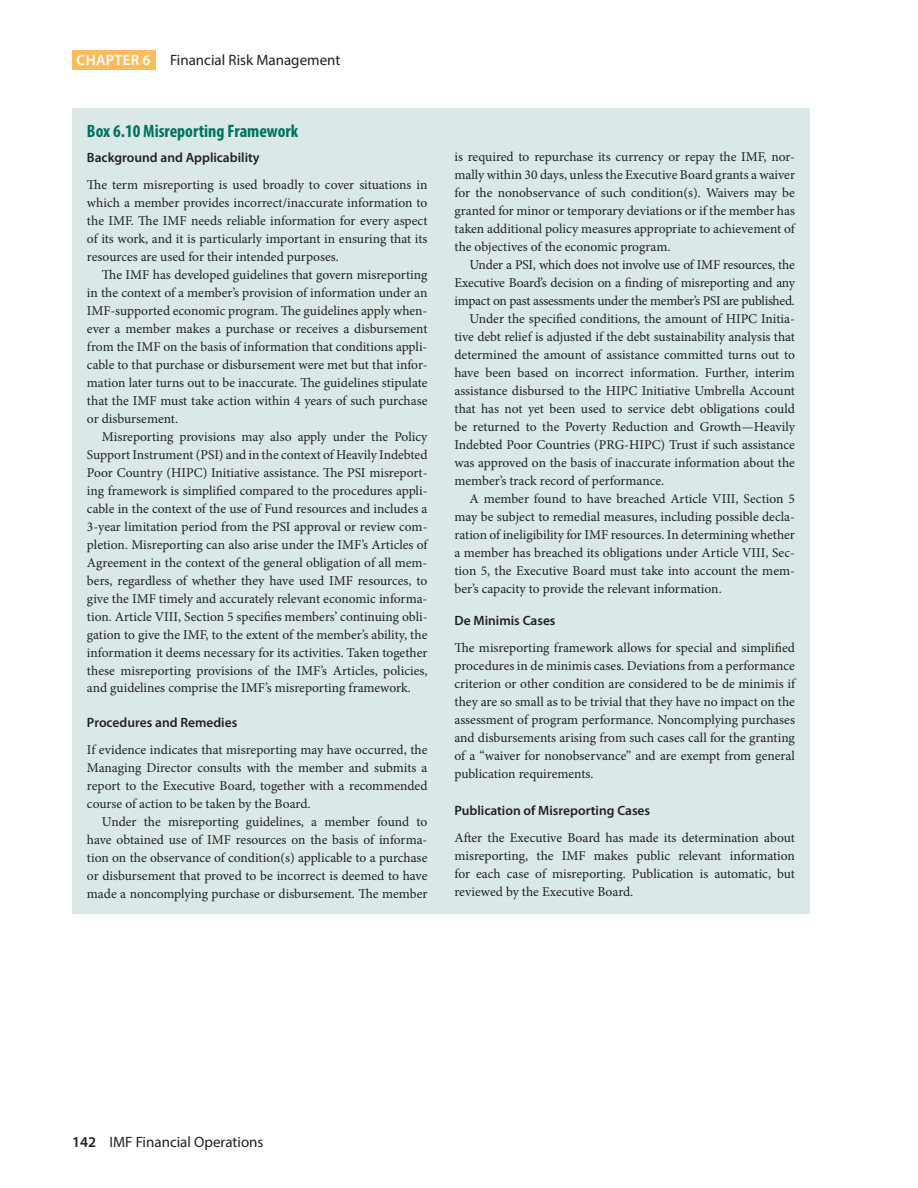
<style>
.page{position:relative;width:918px;height:1188px;background:#fff}
.page>*{position:absolute;margin:0;border:0;box-sizing:border-box;transform-origin:0 0}
.t1{font:700 condensed 18px "Myriad Pro";color:#007161}
.t2{font:15px "Myriad Pro";color:#231f20}
.t3{font:600 15px "Myriad Pro";letter-spacing:.02em;color:#fff}
.t4{font:13.5px/18px "Minion Pro";letter-spacing:-.005em;color:#231f20;text-align:justify}
.t5{font:600 13.5px "Myriad Pro";color:#231f20}
.s1{font-weight:600}
</style>
<div class="page">
<div style="left:72px;top:50px;width:83px;height:20px;background:#fcbc5e"></div>
<div style="left:72px;top:108px;width:738px;height:806px;background:#dae9e7"></div>
<p class="t3" style="left:77px;top:52px;width:75px">CHAPTER 6</p>
<p class="t2" style="left:170px;top:51px;width:172px">Financial Risk Management</p>
<h1 class="t1" style="left:87px;top:119px;width:213px">Box 6.10 Misreporting Framework</h1>
<p class="t5" style="left:87px;top:150px;width:174px">Background and Applicability</p>
<p class="t4" style="left:87px;top:175px;width:342px">The term misreporting is used broadly to cover situations in which a member provides incorrect/inaccurate information to the IMF. The IMF needs reliable information for every aspect of its work, and it is particularly important in ensuring that its resources are used for their intended purposes.</p>
<p class="t4" style="left:87px;top:265px;width:342px;text-indent:15px">The IMF has developed guidelines that govern misreporting in the context of a member’s provision of information under an IMF-supported economic program. The guidelines apply when&shy;ever a member makes a purchase or receives a disbursement from the IMF on the basis of information that conditions appli&shy;cable to that purchase or disbursement were met but that infor&shy;mation later turns out to be inaccurate. The guidelines stipulate that the IMF must take action within 4 years of such purchase or disbursement.</p>
<p class="t4" style="left:87px;top:427px;width:342px;text-indent:15px">Misreporting provisions may also apply under the Policy Support Instrument (PSI) and in the context of Heavily Indebted Poor Country (HIPC) Initiative assistance. The PSI misreport&shy;ing framework is simplified compared to the procedures appli&shy;cable in the context of the use of Fund resources and includes a 3-year limitation period from the PSI approval or review com&shy;pletion. Misreporting can also arise under the IMF’s Articles of Agreement in the context of the general obligation of all mem&shy;bers, regardless of whether they have used IMF resources, to give the IMF timely and accurately relevant economic informa&shy;tion. Article VIII, Section 5 specifies members’ continuing obli&shy;gation to give the IMF, to the extent of the member’s ability, the information it deems necessary for its activities. Taken together these misreporting provisions of the IMF’s Articles, policies, and guidelines comprise the IMF’s misreporting framework.</p>
<p class="t5" style="left:87px;top:715px;width:152px">Procedures and Remedies</p>
<p class="t4" style="left:87px;top:741px;width:342px">If evidence indicates that misreporting may have occurred, the Managing Director consults with the member and submits a report to the Executive Board, together with a recommended course of action to be taken by the Board.</p>
<p class="t4" style="left:87px;top:813px;width:342px;text-indent:15px">Under the misreporting guidelines, a member found to have obtained use of IMF resources on the basis of informa&shy;tion on the observance of condition(s) applicable to a purchase or disbursement that proved to be incorrect is deemed to have made a noncomplying purchase or disbursement. The member</p>
<p class="t4" style="left:454px;top:148px;width:342px">is required to repurchase its currency or repay the IMF, nor&shy;mally within 30 days, unless the Executive Board grants a waiver for the nonobservance of such condition(s). Waivers may be granted for minor or temporary deviations or if the member has taken additional policy measures appropriate to achievement of the objectives of the economic program.</p>
<p class="t4" style="left:469px;top:256px;width:327px">Under a PSI, which does not involve use of IMF resources, the</p>
<p class="t4" style="left:454px;top:274px;width:342px">Executive Board’s decision on a finding of misreporting and any</p>
<p class="t4" style="left:454px;top:292px;width:342px">impact on past assessments under the member’s PSI are published.</p>
<p class="t4" style="left:469px;top:310px;width:327px">Under the specified conditions, the amount of HIPC Initia-</p>
<p class="t4" style="left:454px;top:328px;width:342px">tive debt relief is adjusted if the debt sustainability analysis that</p>
<p class="t4" style="left:454px;top:346px;width:342px">determined the amount of assistance committed turns out to</p>
<p class="t4" style="left:454px;top:364px;width:342px">have been based on incorrect information. Further, interim</p>
<p class="t4" style="left:454px;top:382px;width:342px">assistance disbursed to the HIPC Initiative Umbrella Account</p>
<p class="t4" style="left:454px;top:400px;width:342px">that has not yet been used to service debt obligations could</p>
<p class="t4" style="left:454px;top:418px;width:342px">be returned to the Poverty Reduction and Growth—Heavily</p>
<p class="t4" style="left:454px;top:436px;width:342px">Indebted Poor Countries (PRG-HIPC) Trust if such assistance</p>
<p class="t4" style="left:454px;top:454px;width:342px">was approved on the basis of inaccurate information about the</p>
<p class="t4" style="left:454px;top:472px;width:211px">member’s track record of performance.</p>
<p class="t4" style="left:469px;top:490px;width:327px">A member found to have breached Article VIII, Section 5</p>
<p class="t4" style="left:454px;top:508px;width:342px">may be subject to remedial measures, including possible decla-</p>
<p class="t4" style="left:454px;top:526px;width:342px">ration of ineligibility for IMF resources. In determining whether</p>
<p class="t4" style="left:454px;top:544px;width:342px">a member has breached its obligations under Article VIII, Sec-</p>
<p class="t4" style="left:454px;top:562px;width:342px">tion 5, the Executive Board must take into account the mem-</p>
<p class="t4" style="left:454px;top:580px;width:269px">ber’s capacity to provide the relevant information.</p>
<p class="t5" style="left:454px;top:613px;width:103px">De Minimis Cases</p>
<p class="t4" style="left:454px;top:638px;width:342px">The misreporting framework allows for special and simplified procedures in de minimis cases. Deviations from a performance criterion or other condition are considered to be de minimis if they are so small as to be trivial that they have no impact on the assessment of program performance. Noncomplying purchases and disbursements arising from such cases call for the granting of a “waiver for nonobservance” and are exempt from general publication requirements.</p>
<p class="t5" style="left:454px;top:803px;width:197px">Publication of Misreporting Cases</p>
<p class="t4" style="left:454px;top:829px;width:342px">After the Executive Board has made its determination about misreporting, the IMF makes public relevant information for each case of misreporting. Publication is automatic, but reviewed by the Executive Board.</p>
<p class="t2" style="left:72px;top:1133px;width:193px"><span class="s1">142</span> IMF Financial Operations</p>
</div>
